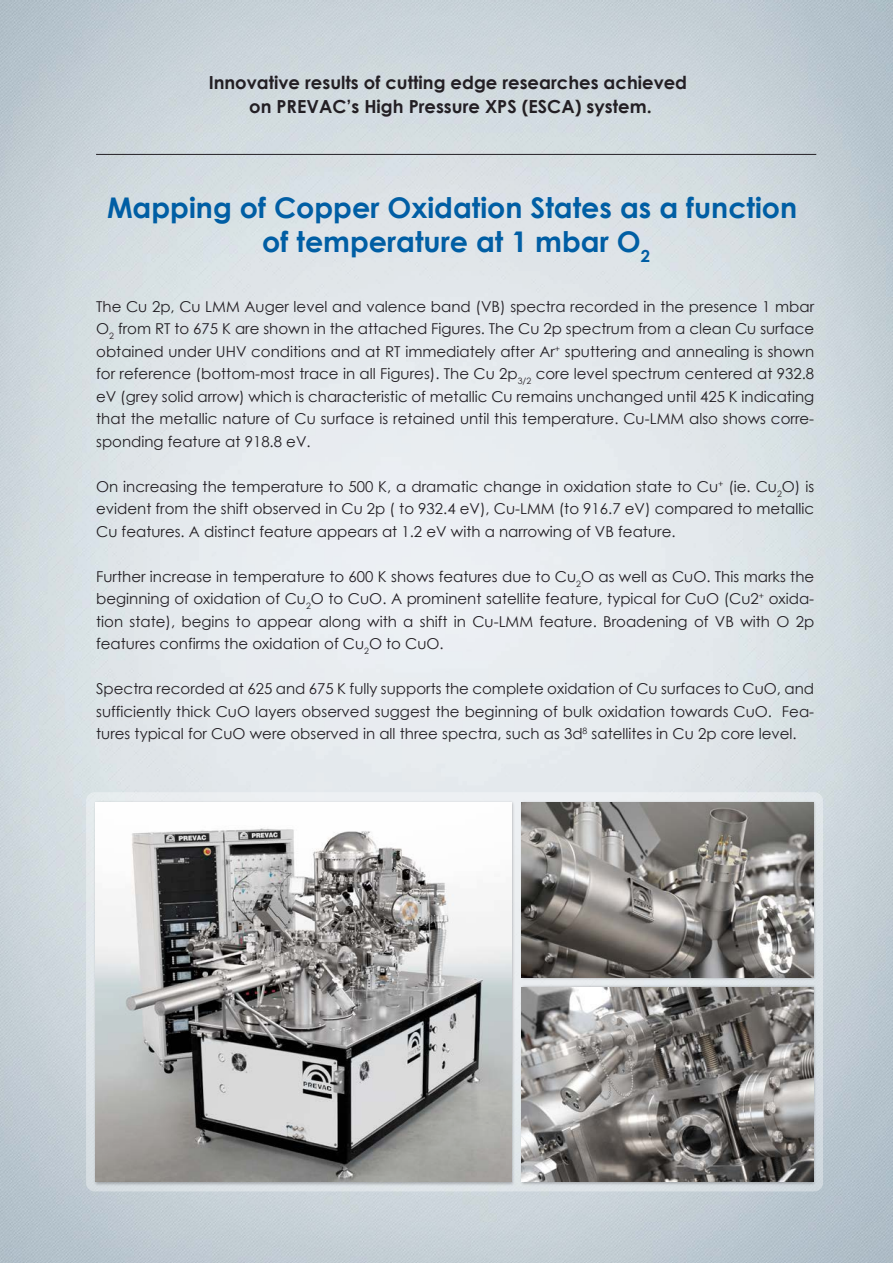
<style>
.page{position:relative;width:893px;height:1263px;background:#fff}
.page>*{position:absolute;margin:0;border:0;box-sizing:border-box;transform-origin:0 0}
.t1{font:700 28.5px/34.2px "Century Gothic";color:#005ea4;text-align:center}
.t2{font:700 18px/24px "Century Gothic";color:#231f24;text-align:center}
.t3{font:15px/22.5px "Century Gothic";color:#231f24;text-align:justify}
</style>
<div class="page">
<img style="left:0;top:0;width:893px;height:1263px">
<hr style="left:96px;top:154px;width:720px;height:1px;background:#231f24">
<svg style="left:86px;top:792px;width:737px;height:399px;background:#e2e7eb"></svg>
<img style="left:2px;top:799px;width:577px;height:388px">
<img style="left:96px;top:802px;width:415px;height:379px">
<img style="left:519px;top:799px;width:299px;height:182px">
<img style="left:521px;top:802px;width:292px;height:175px">
<img style="left:519px;top:984px;width:299px;height:203px">
<img style="left:521px;top:987px;width:292px;height:194px">
<p class="t2" style="left:209px;top:70px;width:480px">Innovative results of cutting edge researches achieved on PREVAC’s High Pressure XPS (ESCA) system.</p>
<h1 class="t1" style="left:107px;top:189px;width:692px">Mapping of Copper Oxidation States as a function of temperature at 1 mbar O<sub>2</sub></h1>
<p class="t3" style="left:96px;top:295px;width:719px">The Cu 2p, Cu LMM Auger level and valence band (VB) spectra recorded in the presence 1 mbar O<sub>2</sub> from RT to 675 K are shown in the attached Figures. The Cu 2p spectrum from a clean Cu surface obtained under UHV conditions and at RT immediately after Ar<sup>+</sup> sputtering and annealing is shown for reference (bottom-most trace in all Figures). The Cu 2p<sub>3/2</sub> core level spectrum centered at 932.8 eV (grey solid arrow) which is characteristic of metallic Cu remains unchanged until 425 K indicating that the metallic nature of Cu surface is retained until this temperature. Cu-LMM also shows corre&shy;sponding feature at 918.8 eV.</p>
<p class="t3" style="left:96px;top:475px;width:719px">On increasing the temperature to 500 K, a dramatic change in oxidation state to Cu<sup>+</sup> (ie. Cu<sub>2</sub>O) is evident from the shift observed in Cu 2p ( to 932.4 eV), Cu-LMM (to 916.7 eV) compared to metallic Cu features. A distinct feature appears at 1.2 eV with a narrowing of VB feature.</p>
<p class="t3" style="left:96px;top:565px;width:719px">Further increase in temperature to 600 K shows features due to Cu<sub>2</sub>O as well as CuO. This marks the beginning of oxidation of Cu<sub>2</sub>O to CuO. A prominent satellite feature, typical for CuO (Cu2<sup>+</sup> oxida&shy;tion state), begins to appear along with a shift in Cu-LMM feature. Broadening of VB with O 2p features confirms the oxidation of Cu<sub>2</sub>O to CuO.</p>
<p class="t3" style="left:96px;top:677px;width:719px">Spectra recorded at 625 and 675 K fully supports the complete oxidation of Cu surfaces to CuO, and sufficiently thick CuO layers observed suggest the beginning of bulk oxidation towards CuO. Fea&shy;tures typical for CuO were observed in all three spectra, such as 3d<sup>8</sup> satellites in Cu 2p core level.</p>
</div>
